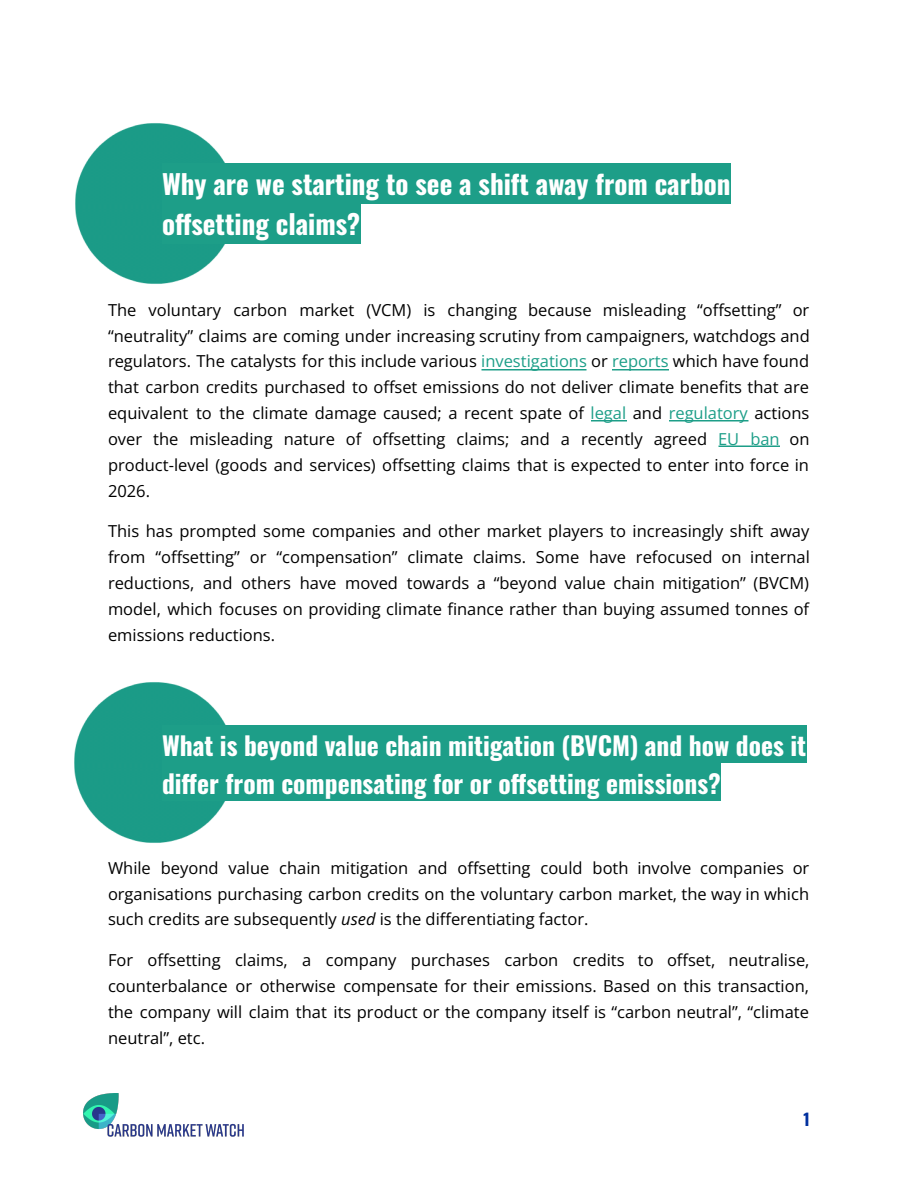
<style>
.page{position:relative;width:918px;height:1188px;background:#fff}
.page>*{position:absolute;margin:0;border:0;box-sizing:border-box;transform-origin:0 0}
.t1{font:700 27px/40px "Oswald";color:#fff}
.t2{font:700 25.5px/37.8px "Oswald";color:#fff}
.t3{font:16.5px/25.8px "Open Sans";color:#000;text-align:justify}
.t4{font:700 16.5px "Oswald";color:#00309e}
.s1{color:#1d9e88}
.s2{font-style:italic}
</style>
<div class="page">
<img style="left:83px;top:1093px;width:161px;height:44px">
<img style="left:75px;top:123px;width:162px;height:161px">
<img style="left:74px;top:682px;width:162px;height:161px">
<div style="left:162px;top:163px;width:568px;height:40px;background:#1d9e88"></div>
<div style="left:162px;top:203px;width:198px;height:40px;background:#1d9e88"></div>
<div style="left:162px;top:726px;width:644px;height:37px;background:#1d9e88"></div>
<div style="left:162px;top:763px;width:559px;height:38px;background:#1d9e88"></div>
<hr style="left:482px;top:369px;width:105px;height:2px;background:#1d9e88">
<hr style="left:612px;top:369px;width:57px;height:2px;background:#1d9e88">
<hr style="left:591px;top:420px;width:36px;height:2px;background:#1d9e88">
<hr style="left:669px;top:420px;width:79px;height:2px;background:#1d9e88">
<hr style="left:719px;top:445px;width:61px;height:2px;background:#1d9e88">
<h1 class="t1" style="left:162px;top:163px;width:570px">Why are we starting to see a shift away from carbon offsetting claims?</h1>
<p class="t3" style="left:108px;top:296px;width:703px">The voluntary carbon market (VCM) is changing because misleading “offsetting” or “neutrality” claims are coming under increasing scrutiny from campaigners, watchdogs and regulators. The catalysts for this include various <span class="s1">investigations</span> or <span class="s1">reports</span> which have found that carbon credits purchased to offset emissions do not deliver climate benefits that are equivalent to the climate damage caused; a recent spate of <span class="s1">legal</span> and <span class="s1">regulatory</span> actions over the misleading nature of offsetting claims; and a recently agreed <span class="s1">EU ban</span> on product-level (goods and services) offsetting claims that is expected to enter into force in 2026.</p>
<p class="t3" style="left:108px;top:518px;width:703px">This has prompted some companies and other market players to increasingly shift away from “offsetting” or “compensation” climate claims. Some have refocused on internal reductions, and others have moved towards a “beyond value chain mitigation” (BVCM) model, which focuses on providing climate finance rather than buying assumed tonnes of emissions reductions.</p>
<h2 class="t2" style="left:162px;top:726px;width:646px">What is beyond value chain mitigation (BVCM) and how does it differ from compensating for or offsetting emissions?</h2>
<p class="t3" style="left:108px;top:855px;width:703px">While beyond value chain mitigation and offsetting could both involve companies or organisations purchasing carbon credits on the voluntary carbon market, the way in which such credits are subsequently <span class="s2">used</span> is the differentiating factor.</p>
<p class="t3" style="left:108px;top:947px;width:703px">For offsetting claims, a company purchases carbon credits to offset, neutralise, counterbalance or otherwise compensate for their emissions. Based on this transaction, the company will claim that its product or the company itself is “carbon neutral”, “climate neutral”, etc.</p>
<p class="t4" style="left:804px;top:1106px;width:8px">1</p>
</div>
